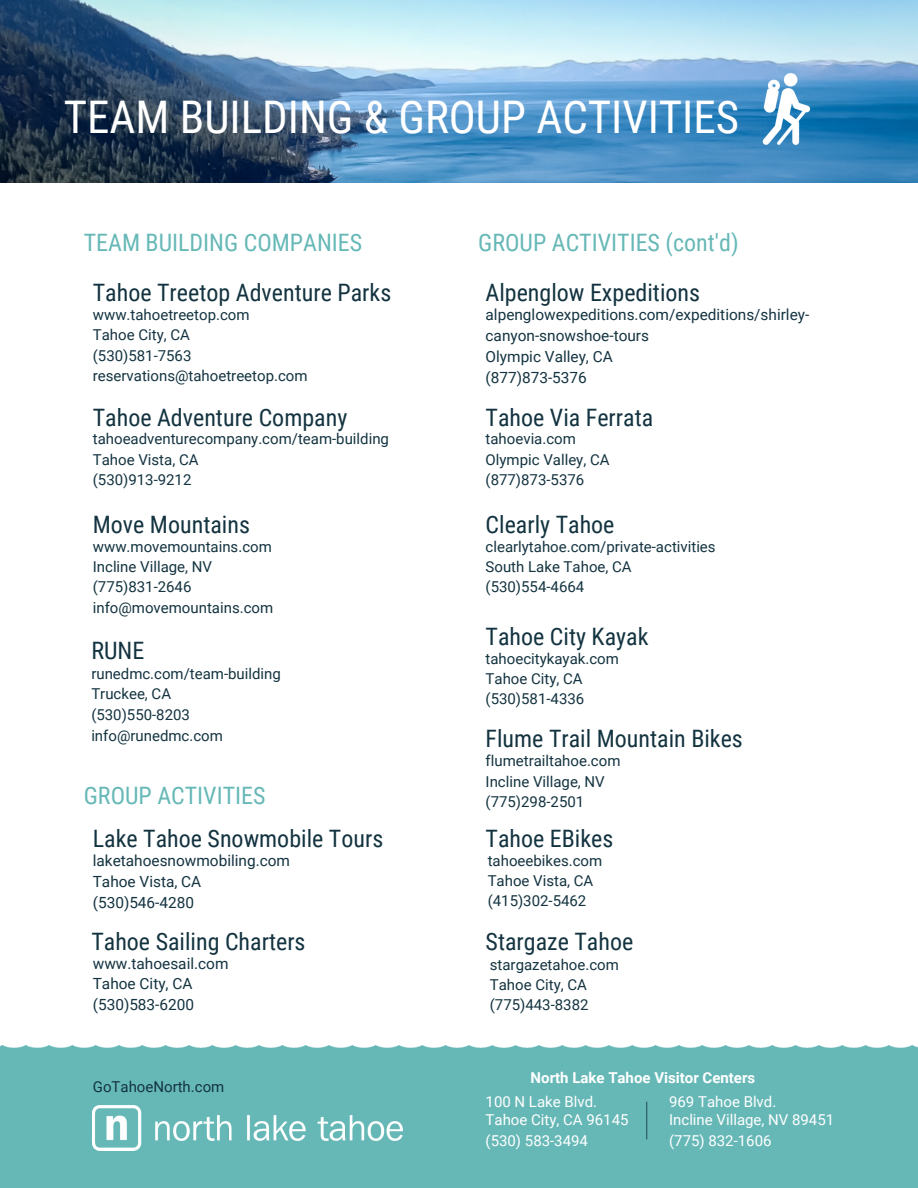
<style>
.page{position:relative;width:918px;height:1188px;background:#fff}
.page>*{position:absolute;margin:0;border:0;box-sizing:border-box;transform-origin:0 0}
.t1{font:45px "Roboto Condensed";color:#fff}
.t2{font:24px "Roboto Condensed";color:#133340}
.t3{font:24px "Roboto Condensed";color:#66b8b7}
.t4{font:15.45px/20.9px "Roboto";color:#133340}
.t5{font:15px/20.2px "Roboto";color:#133340}
.t6{font:15px "Roboto";color:#fff}
.t7{font:700 15px "Roboto";color:#fff}
</style>
<div class="page">
<img style="left:0;top:0;width:918px;height:182px">
<img style="left:747px;top:69px;width:80px;height:99px">
<div style="left:0;top:1045px;width:918px;height:143px;background:#66b8b7"></div>
<svg style="left:646px;top:1102px;width:1px;height:37px"></svg>
<img style="left:93px;top:1106px;width:309px;height:45px">
<h1 class="t1" style="left:64px;top:91px;width:677px">TEAM BUILDING &amp; GROUP ACTIVITIES</h1>
<h2 class="t3" style="left:84px;top:228px;width:280px">TEAM BUILDING COMPANIES</h2>
<h2 class="t2" style="left:93px;top:279px;width:300px">Tahoe Treetop Adventure Parks</h2>
<p class="t5" style="left:93px;top:305px;width:216px">www.tahoetreetop.com<br>Tahoe City, CA<br>(530)581-7563 reservations@tahoetreetop.com</p>
<h2 class="t2" style="left:93px;top:404px;width:256px">Tahoe Adventure Company</h2>
<p class="t5" style="left:93px;top:429px;width:298px">tahoeadventurecompany.com/team-building<br>Tahoe Vista, CA<br>(530)913-9212</p>
<h2 class="t2" style="left:93px;top:511px;width:159px">Move Mountains</h2>
<p class="t5" style="left:93px;top:537px;width:182px">www.movemountains.com<br>Incline Village, NV (775)831-2646 info@movemountains.com</p>
<h2 class="t2" style="left:91px;top:637px;width:54px">RUNE</h2>
<p class="t5" style="left:91px;top:663px;width:191px;line-height:20.9px">runedmc.com/team-building<br>Truckee, CA<br>(530)550-8203 info@runedmc.com</p>
<h2 class="t3" style="left:84px;top:782px;width:183px">GROUP ACTIVITIES</h2>
<h2 class="t2" style="left:93px;top:825px;width:292px">Lake Tahoe Snowmobile Tours</h2>
<p class="t4" style="left:93px;top:850px;width:199px">laketahoesnowmobiling.com<br>Tahoe Vista, CA (530)546-4280</p>
<h2 class="t2" style="left:91px;top:927px;width:216px">Tahoe Sailing Charters</h2>
<p class="t4" style="left:93px;top:953px;width:137px">www.tahoesail.com<br>Tahoe City, CA (530)583-6200</p>
<p class="t5" style="left:93px;top:1077px;width:133px">GoTahoeNorth.com</p>
<h2 class="t3" style="left:478px;top:228px;width:262px">GROUP ACTIVITIES (cont'd)</h2>
<h2 class="t2" style="left:486px;top:279px;width:216px">Alpenglow Expeditions</h2>
<p class="t4" style="left:486px;top:305px;width:325px">alpenglowexpeditions.com/expeditions/shirley&shy;canyon-snowshoe-tours<br>Olympic Valley, CA<br>(877)873-5376</p>
<h2 class="t2" style="left:486px;top:404px;width:169px">Tahoe Via Ferrata</h2>
<p class="t5" style="left:486px;top:429px;width:125px">tahoevia.com<br>Olympic Valley, CA (877)873-5376</p>
<h2 class="t2" style="left:486px;top:511px;width:130px">Clearly Tahoe</h2>
<p class="t5" style="left:486px;top:537px;width:232px">clearlytahoe.com/private-activities<br>South Lake Tahoe, CA (530)554-4664</p>
<h2 class="t2" style="left:486px;top:623px;width:164px">Tahoe City Kayak</h2>
<p class="t5" style="left:486px;top:649px;width:135px">tahoecitykayak.com<br>Tahoe City, CA (530)581-4336</p>
<h2 class="t2" style="left:486px;top:725px;width:259px">Flume Trail Mountain Bikes</h2>
<p class="t5" style="left:486px;top:751px;width:136px">flumetrailtahoe.com<br>Incline Village, NV (775)298-2501</p>
<h2 class="t2" style="left:486px;top:825px;width:129px">Tahoe EBikes</h2>
<p class="t5" style="left:488px;top:851px;width:116px">tahoeebikes.com<br>Tahoe Vista, CA (415)302-5462</p>
<h2 class="t2" style="left:486px;top:927px;width:149px">Stargaze Tahoe</h2>
<p class="t5" style="left:490px;top:954px;width:131px">stargazetahoe.com<br>Tahoe City, CA (775)443-8382</p>
<p class="t7" style="left:531px;top:1069px;width:226px">North Lake Tahoe Visitor Centers</p>
<p class="t6" style="left:486px;top:1111px;width:144px">Tahoe City, CA 96145</p>
<p class="t6" style="left:669px;top:1111px;width:167px">Incline Village, NV 89451</p>
<p class="t6" style="left:486px;top:1133px;width:104px">(530) 583-3494</p>
<p class="t6" style="left:669px;top:1133px;width:104px">(775) 832-1606</p>
<p class="t6" style="left:486px;top:1093px;width:113px">100 N Lake Blvd.</p>
<p class="t6" style="left:669px;top:1093px;width:109px">969 Tahoe Blvd.</p>
</div>
